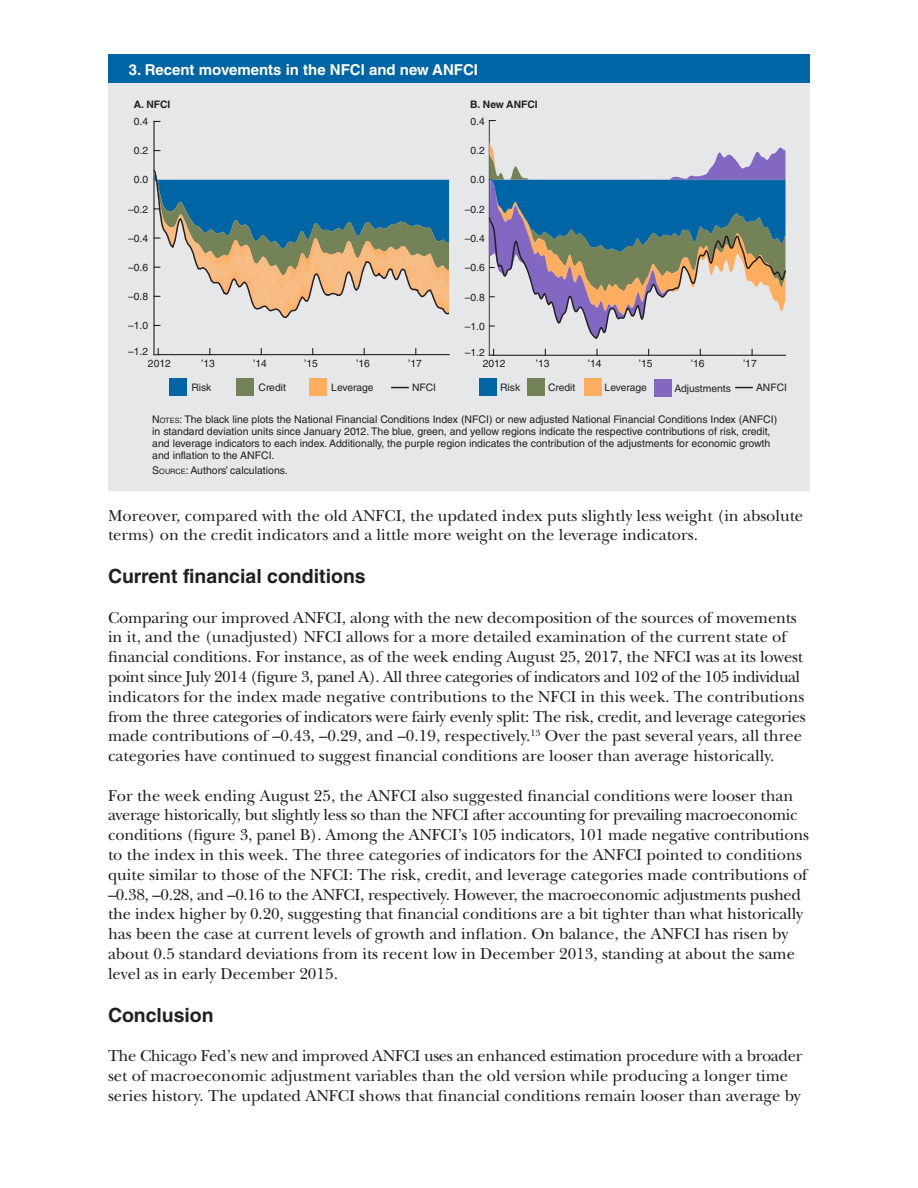
<style>
.page{position:relative;width:918px;height:1188px;background:#fff}
.page>*{position:absolute;margin:0;border:0;box-sizing:border-box;transform-origin:0 0}
.Subhead{font:700 19.5px "Helvetica LT Std";color:#231f20}
.CFL_body_text{font:16.5px/19.8px "New Baskerville Std";color:#231f20}
.figure_title{font:700 15px "Helvetica LT Std";color:#fff}
.notes_and_sources{font:10.5px/12px "Helvetica LT Std";color:#231f20}
.t1{font:10.35px "Helvetica LT Std";color:#231f20}
.t2{font:700 10.35px "Helvetica LT Std";color:#231f20}
.s1{font-style:inherit}
.s2{font-size:7.35px}
</style>
<div class="page">
<div style="left:108px;top:58px;width:702px;height:433px;background:#e6e7e9"></div>
<div style="left:108px;top:54px;width:702px;height:29px;background:#0065a4"></div>
<hr style="left:154px;top:354px;width:295px;height:1px;background:#231f20">
<hr style="left:153px;top:121px;width:2px;height:234px;background:#231f20">
<svg style="left:154px;top:349px;width:5px;height:6px"></svg>
<svg style="left:153px;top:168px;width:297px;height:151px"></svg>
<svg style="left:391px;top:387px;width:18px;height:1px"></svg>
<div style="left:169px;top:378px;width:18px;height:18px;background:#0065a4"></div>
<div style="left:236px;top:378px;width:18px;height:18px;background:#748257"></div>
<div style="left:309px;top:378px;width:18px;height:18px;background:#ffad5e"></div>
<hr style="left:489px;top:355px;width:296px;height:1px;background:#231f20">
<svg style="left:596px;top:349px;width:2px;height:6px"></svg>
<hr style="left:489px;top:121px;width:1px;height:234px;background:#4b4c4d">
<svg style="left:489px;top:349px;width:5px;height:7px"></svg>
<svg style="left:735px;top:387px;width:18px;height:1px"></svg>
<div style="left:527px;top:378px;width:18px;height:18px;background:#748257"></div>
<div style="left:584px;top:378px;width:17px;height:18px;background:#ffad5e"></div>
<div style="left:654px;top:379px;width:18px;height:18px;background:#8268c3"></div>
<div style="left:479px;top:378px;width:18px;height:18px;background:#0065a4"></div>
<svg style="left:488px;top:142px;width:298px;height:198px"></svg>
<p class="figure_title" style="left:129px;top:60px;width:351px">3. Recent movements in the NFCI and new ANFCI</p>
<p class="t2" style="left:134px;top:98px;width:38px">A. NFCI</p>
<p class="t2" style="left:470px;top:98px;width:69px">B. New ANFCI</p>
<p class="t1" style="left:134px;top:116px;width:16px">0.4</p>
<p class="t1" style="left:471px;top:115px;width:16px">0.4</p>
<p class="t1" style="left:134px;top:145px;width:16px">0.2</p>
<p class="t1" style="left:471px;top:145px;width:16px">0.2</p>
<p class="t1" style="left:134px;top:174px;width:16px">0.0</p>
<p class="t1" style="left:471px;top:174px;width:16px">0.0</p>
<p class="t1" style="left:128px;top:203px;width:22px">–0.2</p>
<p class="t1" style="left:465px;top:203px;width:22px">–0.2</p>
<p class="t1" style="left:128px;top:232px;width:22px">–0.4</p>
<p class="t1" style="left:465px;top:232px;width:22px">–0.4</p>
<p class="t1" style="left:128px;top:261px;width:22px">–0.6</p>
<p class="t1" style="left:465px;top:262px;width:22px">–0.6</p>
<p class="t1" style="left:128px;top:290px;width:22px">–0.8</p>
<p class="t1" style="left:465px;top:291px;width:22px">–0.8</p>
<p class="t1" style="left:128px;top:320px;width:22px">–1.0</p>
<p class="t1" style="left:465px;top:320px;width:22px">–1.0</p>
<p class="t1" style="left:128px;top:346px;width:22px">–1.2</p>
<p class="t1" style="left:465px;top:346px;width:22px">–1.2</p>
<p class="t1" style="left:148px;top:358px;width:24px">2012</p>
<p class="t1" style="left:201px;top:358px;width:15px">’13</p>
<p class="t1" style="left:253px;top:358px;width:15px">’14</p>
<p class="t1" style="left:304px;top:358px;width:15px">’15</p>
<p class="t1" style="left:356px;top:358px;width:15px">’16</p>
<p class="t1" style="left:408px;top:358px;width:15px">’17</p>
<p class="t1" style="left:191px;top:382px;width:22px">Risk</p>
<p class="t1" style="left:259px;top:382px;width:29px">Credit</p>
<p class="t1" style="left:331px;top:382px;width:44px">Leverage</p>
<p class="t1" style="left:412px;top:381px;width:26px">NFCI</p>
<p class="t1" style="left:483px;top:358px;width:24px">2012</p>
<p class="t1" style="left:536px;top:358px;width:15px">’13</p>
<p class="t1" style="left:588px;top:358px;width:15px">’14</p>
<p class="t1" style="left:639px;top:358px;width:15px">’15</p>
<p class="t1" style="left:691px;top:358px;width:15px">’16</p>
<p class="t1" style="left:743px;top:358px;width:15px">’17</p>
<p class="t1" style="left:500px;top:382px;width:22px">Risk</p>
<p class="t1" style="left:548px;top:382px;width:29px">Credit</p>
<p class="t1" style="left:605px;top:382px;width:44px">Leverage</p>
<p class="t1" style="left:674px;top:382px;width:58px">Adjustments</p>
<p class="t1" style="left:756px;top:381px;width:32px">ANFCI</p>
<p class="notes_and_sources" style="left:152px;top:414px;width:626px"><span class="s1">N</span><span class="s2">OTES</span><span class="s1">:</span> The black line plots the National Financial Conditions Index (NFCI) or new adjusted National Financial Conditions Index (ANFCI) in standard deviation units since January 2012. The blue, green, and yellow regions indicate the respective contributions of risk, credit, and leverage indicators to each index. Additionally, the purple region indicates the contribution of the adjustments for economic growth and inflation to the ANFCI.</p>
<p class="notes_and_sources" style="left:152px;top:465px;width:137px"><span class="s1">S</span><span class="s2">OURCE</span><span class="s1">:</span> Authors’ calculations.</p>
<p class="CFL_body_text" style="left:108px;top:506px;width:697px">Moreover, compared with the old ANFCI, the updated index puts slightly less weight (in absolute terms) on the credit indicators and a little more weight on the leverage indicators.</p>
<p class="Subhead" style="left:108px;top:565px;width:259px">Current financial conditions</p>
<p class="CFL_body_text" style="left:108px;top:608px;width:699px">Comparing our improved ANFCI, along with the new decomposition of the sources of movements in it, and the (unadjusted) NFCI allows for a more detailed examination of the current state of financial conditions. For instance, as of the week ending August 25, 2017, the NFCI was at its lowest point since July 2014 (figure 3, panel A). All three categories of indicators and 102 of the 105 individual indicators for the index made negative contributions to the NFCI in this week. The contributions from the three categories of indicators were fairly evenly split: The risk, credit, and leverage categories made contributions of –0.43, –0.29, and –0.19, respectively.<sup>13</sup> Over the past several years, all three categories have continued to suggest financial conditions are looser than average historically.</p>
<p class="CFL_body_text" style="left:108px;top:785px;width:703px">For the week ending August 25, the ANFCI also suggested financial conditions were looser than average historically, but slightly less so than the NFCI after accounting for prevailing macroeconomic conditions (figure 3, panel B). Among the ANFCI’s 105 indicators, 101 made negative contributions to the index in this week. The three categories of indicators for the ANFCI pointed to conditions quite similar to those of the NFCI: The risk, credit, and leverage categories made contributions of –0.38, –0.28, and –0.16 to the ANFCI, respectively. However, the macroeconomic adjustments pushed the index higher by 0.20, suggesting that financial conditions are a bit tighter than what historically has been the case at current levels of growth and inflation. On balance, the ANFCI has risen by about 0.5 standard deviations from its recent low in December 2013, standing at about the same level as in early December 2015.</p>
<p class="Subhead" style="left:108px;top:1003px;width:107px">Conclusion</p>
<p class="CFL_body_text" style="left:108px;top:1046px;width:696px">The Chicago Fed’s new and improved ANFCI uses an enhanced estimation procedure with a broader set of macroeconomic adjustment variables than the old version while producing a longer time series history. The updated ANFCI shows that financial conditions remain looser than average by</p>
</div>
